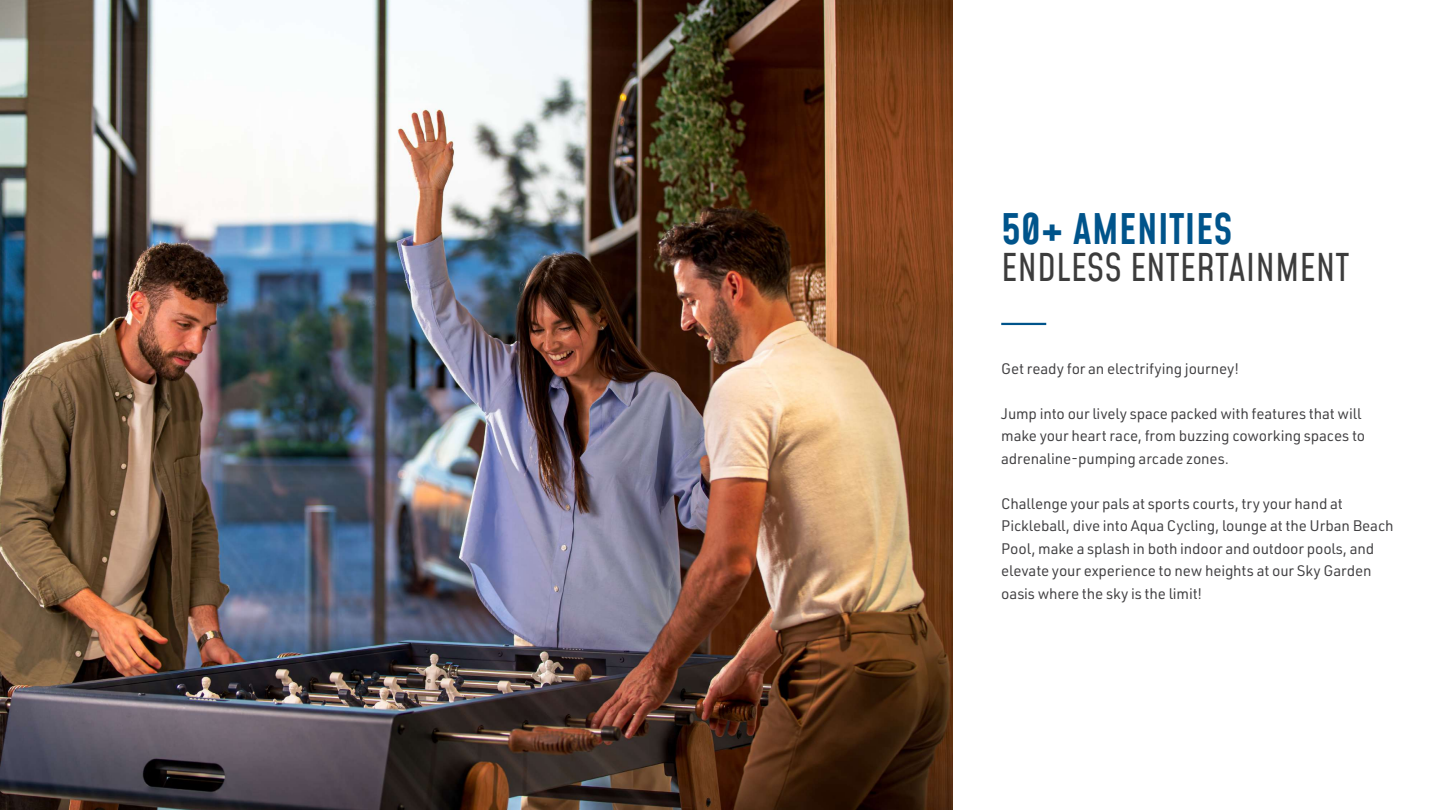
<style>
.page{position:relative;width:1440px;height:810px;background:#fff}
.page>*{position:absolute;margin:0;border:0;box-sizing:border-box;transform-origin:0 0}
.t1{font:500 41.25px "Mohave";color:#00548b}
.t2{font:37.5px "Mohave";color:#3c3c3c}
.t3{font:15px/22.5px "URWDIN";letter-spacing:-.01em;color:#414042}
</style>
<div class="page">
<img style="left:0;top:0;width:952px;height:810px">
<hr style="left:1001px;top:323px;width:45px;height:2px;background:#00548b">
<h1 class="t1" style="left:1001px;top:203px;width:233px">50+ AMENITIES</h1>
<h2 class="t2" style="left:1001px;top:244px;width:350px">ENDLESS ENTERTAINMENT</h2>
<p class="t3" style="left:1001px;top:357px;width:239px">Get ready for an electrifying journey!</p>
<p class="t3" style="left:1001px;top:402px;width:365px">Jump into our lively space packed with features that will make your heart race, from buzzing coworking spaces to adrenaline-pumping arcade zones.</p>
<p class="t3" style="left:1001px;top:492px;width:394px">Challenge your pals at sports courts, try your hand at Pickleball, dive into Aqua Cycling, lounge at the Urban Beach Pool, make a splash in both indoor and outdoor pools, and elevate your experience to new heights at our Sky Garden oasis where the sky is the limit!</p>
</div>
